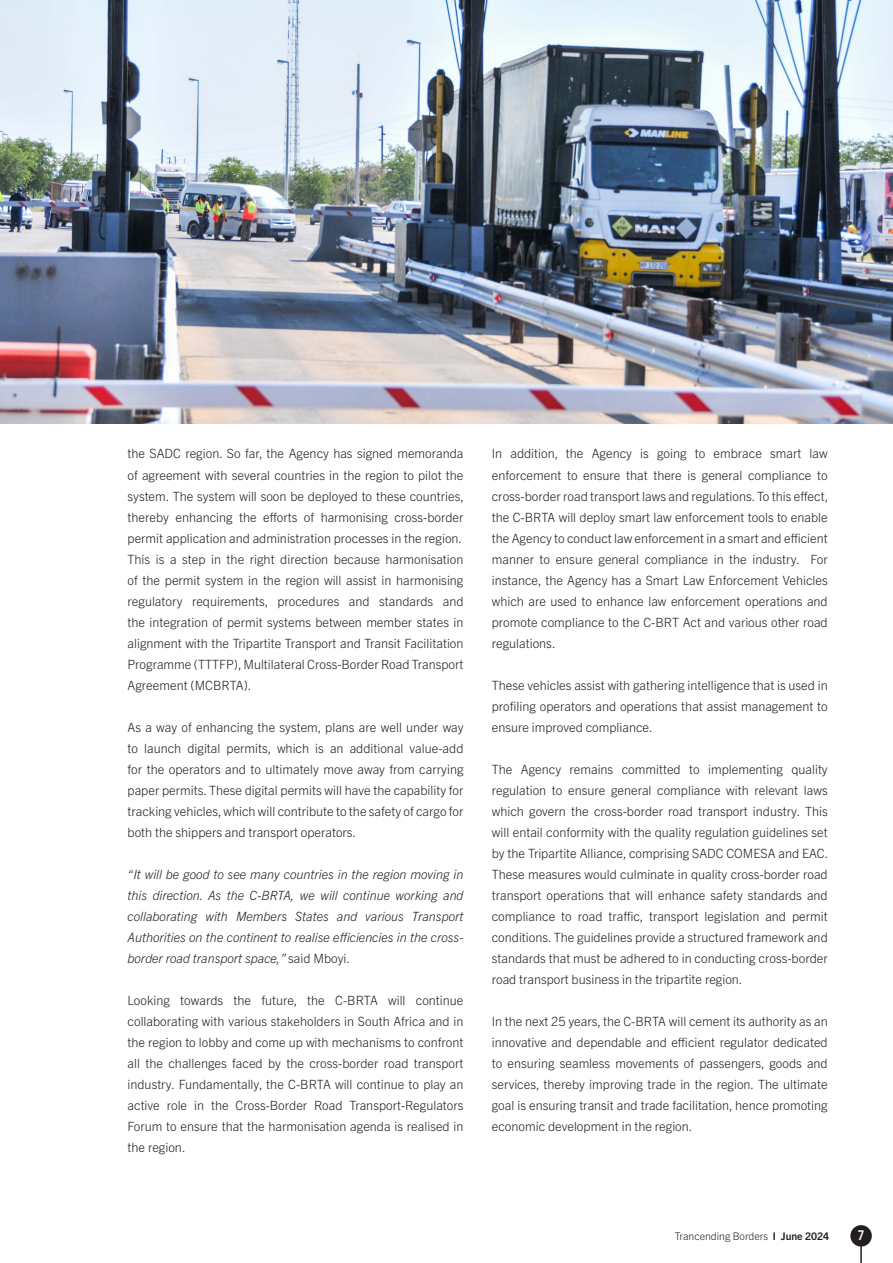
<style>
.page{position:relative;width:893px;height:1263px;background:#fff}
.page>*{position:absolute;margin:0;border:0;box-sizing:border-box;transform-origin:0 0}
.t1{font:700 condensed 13.5px "Trade Gothic Next LT Pro";color:#fff}
.t2{font:300 12.75px/21px "Trade Gothic Next LT Pro";color:#231f20;text-align:justify}
.t3{font:italic 300 12.75px/21px "Trade Gothic Next LT Pro";color:#231f20;text-align:justify}
.t4{font:300 10.5px "Trade Gothic Next LT Pro";color:#231f20}
.s1{font-style:normal}
.s2{font-weight:700}
</style>
<div class="page">
<hr style="left:860px;top:1240px;width:2px;height:23px;background:#231f20">
<div style="left:850px;top:1225px;width:22px;height:21px;background:#231f20;border-radius:50%"></div>
<img style="left:0;top:0;width:893px;height:423px">
<p class="t2" style="left:128px;top:442px;width:338px">the SADC region. So far, the Agency has signed memoranda of agreement with several countries in the region to pilot the system. The system will soon be deployed to these countries, thereby enhancing the efforts of harmonising cross-border permit application and administration processes in the region.</p>
<p class="t2" style="left:128px;top:547px;width:337px">This is a step in the right direction because harmonisation of the permit system in the region will assist in harmonising regulatory requirements, procedures and standards and the integration of permit systems between member states in alignment with the Tripartite Transport and Transit Facilitation Programme (TTTFP), Multilateral Cross-Border Road Transport Agreement (MCBRTA).</p>
<p class="t2" style="left:128px;top:715px;width:337px">As a way of enhancing the system, plans are well under way to launch digital permits, which is an additional value-add for the operators and to ultimately move away from carrying paper permits. These digital permits will have the capability for tracking vehicles, which will contribute to the safety of cargo for both the shippers and transport operators.</p>
<p class="t3" style="left:128px;top:862px;width:337px">“It will be good to see many countries in the region moving in this direction. As the C-BRTA, we will continue working and collaborating with Members States and various Transport Authorities on the continent to realise efficiencies in the cross&shy;border road transport space,” <span class="s1">said Mboyi.</span></p>
<p class="t2" style="left:128px;top:988px;width:337px">Looking towards the future, the C-BRTA will continue collaborating with various stakeholders in South Africa and in the region to lobby and come up with mechanisms to confront all the challenges faced by the cross-border road transport industry. Fundamentally, the C-BRTA will continue to play an active role in the Cross-Border Road Transport-Regulators Forum to ensure that the harmonisation agenda is realised in the region.</p>
<p class="t2" style="left:492px;top:442px;width:338px">In addition, the Agency is going to embrace smart law enforcement to ensure that there is general compliance to cross-border road transport laws and regulations. To this effect, the C-BRTA will deploy smart law enforcement tools to enable the Agency to conduct law enforcement in a smart and efficient manner to ensure general compliance in the industry. For instance, the Agency has a Smart Law Enforcement Vehicles which are used to enhance law enforcement operations and promote compliance to the C-BRT Act and various other road regulations.</p>
<p class="t2" style="left:492px;top:673px;width:337px">These vehicles assist with gathering intelligence that is used in profiling operators and operations that assist management to ensure improved compliance.</p>
<p class="t2" style="left:492px;top:757px;width:338px">The Agency remains committed to implementing quality regulation to ensure general compliance with relevant laws which govern the cross-border road transport industry. This will entail conformity with the quality regulation guidelines set by the Tripartite Alliance, comprising SADC COMESA and EAC.<br>These measures would culminate in quality cross-border road transport operations that will enhance safety standards and compliance to road traffic, transport legislation and permit conditions. The guidelines provide a structured framework and standards that must be adhered to in conducting cross-border road transport business in the tripartite region.</p>
<p class="t2" style="left:492px;top:1009px;width:337px">In the next 25 years, the C-BRTA will cement its authority as an innovative and dependable and efficient regulator dedicated to ensuring seamless movements of passengers, goods and services, thereby improving trade in the region. The ultimate goal is ensuring transit and trade facilitation, hence promoting economic development in the region.</p>
<p class="t4" style="left:675px;top:1229px;width:156px">Trancending Borders <span class="s2">I June 2024</span></p>
<p class="t1" style="left:858px;top:1226px;width:8px">7</p>
</div>
